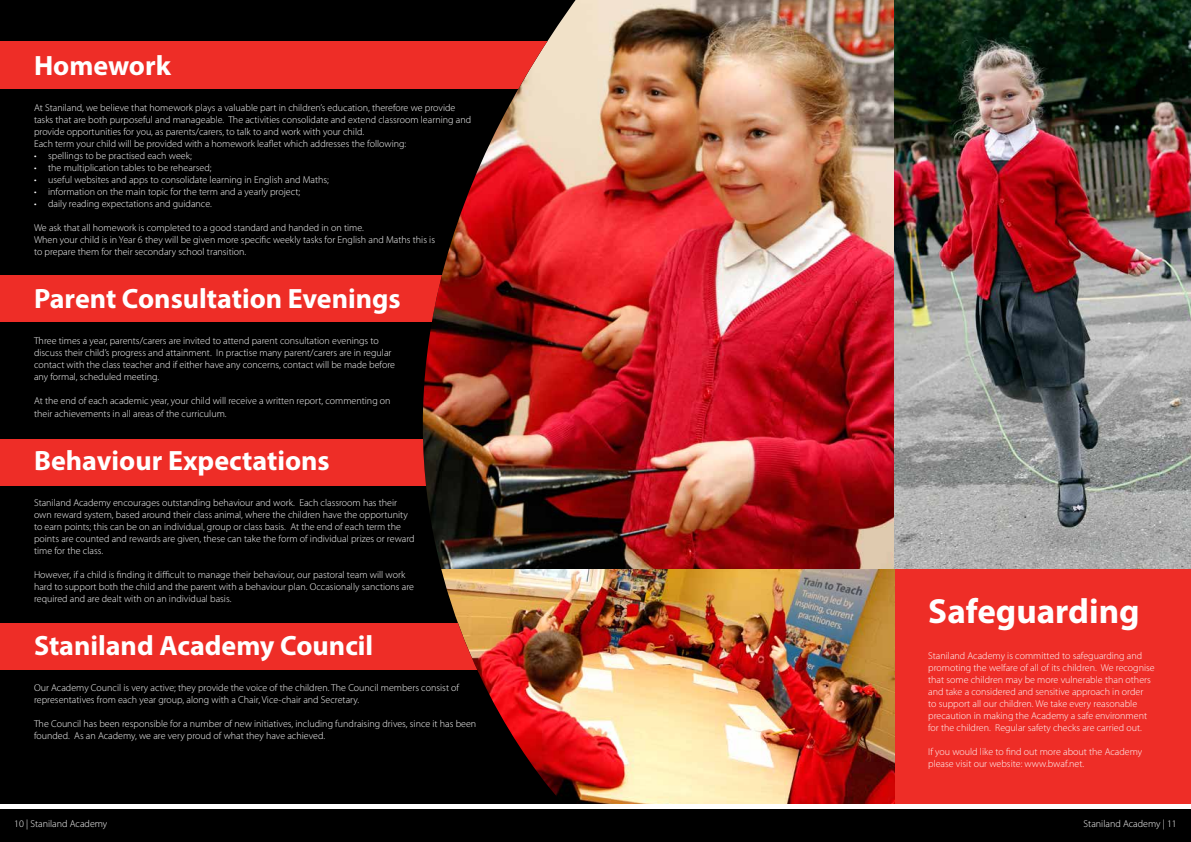
<style>
.page{position:relative;width:1191px;height:842px;background:#fff}
.page>*{position:absolute;margin:0;border:0;box-sizing:border-box;transform-origin:0 0}
.t1{font:700 35px "Myriad Pro";color:#fff}
.t2{font:700 28px "Myriad Pro";color:#fff}
.t3{font:300 10px/12px "Myriad Pro";color:#fff}
</style>
<div class="page">
<div style="left:867px;top:568px;width:324px;height:260px;background:#ee2d27"></div>
<img style="left:581px;top:568px;width:313px;height:236px">
<img style="left:581px;top:0;width:313px;height:568px">
<img style="left:894px;top:0;width:297px;height:568px">
<svg style="left:0;top:0;width:581px;height:804px;background:#200d0b"></svg>
<div style="left:0;top:42px;width:575px;height:47px;background:#ee2d27"></div>
<svg style="left:0;top:275px;width:575px;height:47px;background:#d5241f"></svg>
<svg style="left:0;top:439px;width:575px;height:46px;background:#cc342b"></svg>
<svg style="left:0;top:623px;width:575px;height:46px;background:#e23429"></svg>
<div style="left:0;top:806px;width:1191px;height:36px;background:#000"></div>
<div style="left:0;top:804px;width:1191px;height:5px;background:#fff"></div>
<h2 class="t2" style="left:34px;top:47px;width:138px">Homework</h2>
<p class="t3" style="left:34px;top:101px;width:438px">At Staniland, we believe that homework plays a valuable part in children’s education, therefore we provide tasks that are both purposeful and manageable. The activities consolidate and extend classroom learning and provide opportunities for you, as parents/carers, to talk to and work with your child.<br>Each term your child will be provided with a homework leaflet which addresses the following:</p>
<p class="t3" style="left:34px;top:149px;width:159px">• spellings to be practised each week;</p>
<p class="t3" style="left:34px;top:161px;width:179px">• the multiplication tables to be rehearsed;</p>
<p class="t3" style="left:34px;top:173px;width:296px">• useful websites and apps to consolidate learning in English and Maths;</p>
<p class="t3" style="left:34px;top:185px;width:268px">• information on the main topic for the term and a yearly project;</p>
<p class="t3" style="left:34px;top:197px;width:179px">• daily reading expectations and guidance.</p>
<p class="t3" style="left:34px;top:221px;width:402px">We ask that all homework is completed to a good standard and handed in on time.<br>When your child is in Year 6 they will be given more specific weekly tasks for English and Maths this is to prepare them for their secondary school transition.</p>
<h2 class="t2" style="left:34px;top:280px;width:368px">Parent Consultation Evenings</h2>
<p class="t3" style="left:34px;top:334px;width:362px">Three times a year, parents/carers are invited to attend parent consultation evenings to discuss their child’s progress and attainment. In practise many parent/carers are in regular contact with the class teacher and if either have any concerns, contact will be made before any formal, scheduled meeting.</p>
<p class="t3" style="left:34px;top:394px;width:358px;line-height:13.2px">At the end of each academic year, your child will receive a written report, commenting on their achievements in all areas of the curriculum.</p>
<h2 class="t2" style="left:34px;top:442px;width:297px">Behaviour Expectations</h2>
<p class="t3" style="left:34px;top:497px;width:382px">Staniland Academy encourages outstanding behaviour and work. Each classroom has their own reward system, based around their class animal, where the children have the opportunity to earn points; this can be on an individual, group or class basis. At the end of each term the points are counted and rewards are given, these can take the form of individual prizes or reward time for the class.</p>
<p class="t3" style="left:34px;top:569px;width:381px">However, if a child is finding it difficult to manage their behaviour, our pastoral team will work hard to support both the child and the parent with a behaviour plan. Occasionally sanctions are required and are dealt with on an individual basis.</p>
<h2 class="t2" style="left:34px;top:627px;width:341px">Staniland Academy Council</h2>
<p class="t3" style="left:34px;top:682px;width:427px">Our Academy Council is very active; they provide the voice of the children. The Council members consist of representatives from each year group, along with a Chair, Vice-chair and Secretary.</p>
<p class="t3" style="left:34px;top:718px;width:444px">The Council has been responsible for a number of new initiatives, including fundraising drives, since it has been founded. As an Academy, we are very proud of what they have achieved.</p>
<h1 class="t1" style="left:928px;top:589px;width:213px">Safeguarding</h1>
<p class="t3" style="left:928px;top:650px;width:228px">Staniland Academy is committed to safeguarding and promoting the welfare of all of its children. We recognise that some children may be more vulnerable than others and take a considered and sensitive approach in order<br>to support all our children. We take every reasonable precaution in making the Academy a safe environment for the children. Regular safety checks are carried out.</p>
<p class="t3" style="left:928px;top:746px;width:215px">If you would like to find out more about the Academy please visit our website: www.bwaf.net.</p>
<p class="t3" style="left:14px;top:818px;width:95px">10 | Staniland Academy</p>
<p class="t3" style="left:1083px;top:818px;width:95px">Staniland Academy | 11</p>
</div>
